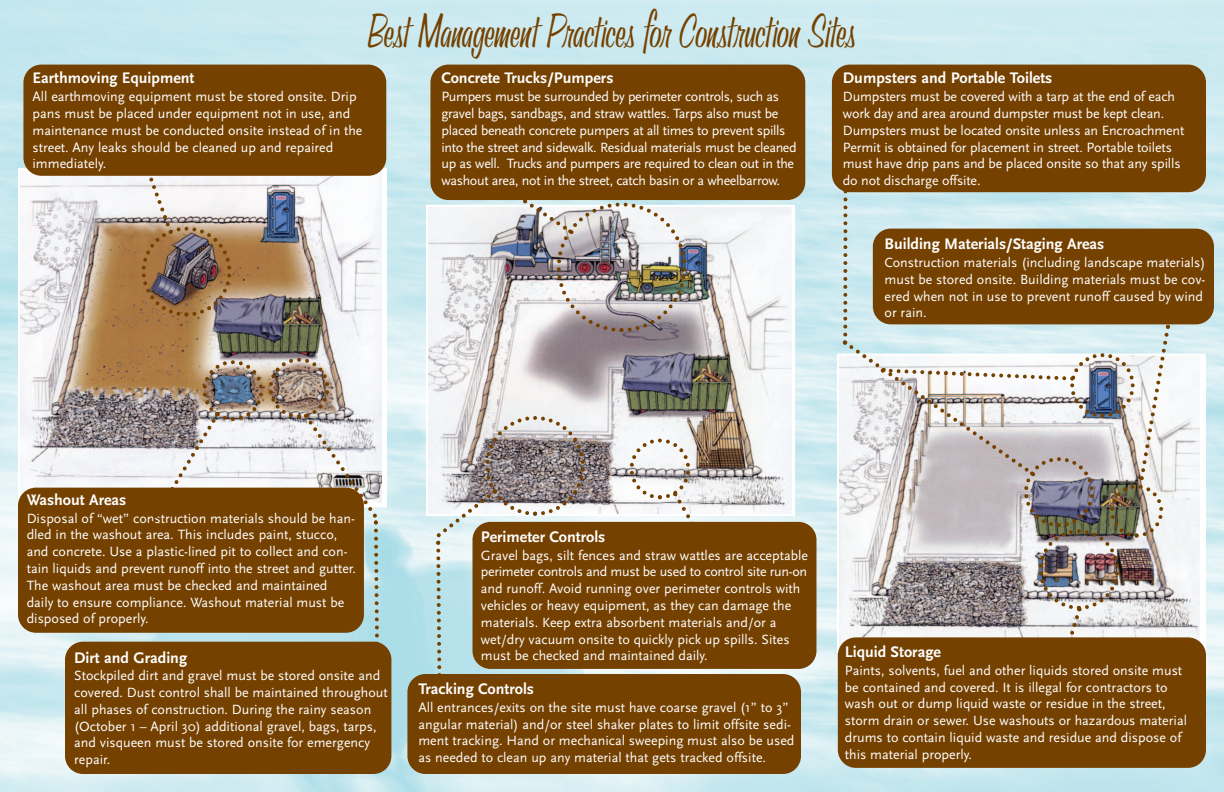
<style>
.page{position:relative;width:1224px;height:792px;background:#fff}
.page>*{position:absolute;margin:0;border:0;box-sizing:border-box;transform-origin:0 0}
.t1{font:48px "Tiki Holiday";letter-spacing:-.005em;color:#754100}
.t2{font:700 16px "Scala Sans";color:#fff}
.t3{font:14px/16.8px "Scala Sans";color:#fff}
.t4{font:14px/16.8px "Scala Sans";letter-spacing:-.025em;color:#fff}
</style>
<div class="page">
<img style="left:0;top:0;width:1224px;height:792px">
<img style="left:21px;top:171px;width:360px;height:324px">
<img style="left:429px;top:208px;width:363px;height:305px">
<div style="left:426px;top:205px;width:369px;height:311px;border:2px solid #fff"></div>
<img style="left:1173px;top:357px;width:27px;height:284px">
<div style="left:18px;top:488px;width:346px;height:145px;background:#754100;border-radius:18px"></div>
<div style="left:65px;top:642px;width:326px;height:132px;background:#754100;border-radius:18px"></div>
<div style="left:430px;top:65px;width:375px;height:135px;background:#754100;border-radius:18px"></div>
<div style="left:832px;top:65px;width:374px;height:127px;background:#754100;border-radius:18px"></div>
<div style="left:873px;top:229px;width:341px;height:95px;background:#754100;border-radius:18px"></div>
<div style="left:838px;top:637px;width:368px;height:131px;background:#754100;border-radius:18px"></div>
<div style="left:472px;top:522px;width:344px;height:147px;background:#754100;border-radius:18px"></div>
<div style="left:407px;top:674px;width:394px;height:100px;background:#754100;border-radius:18px"></div>
<img style="left:138px;top:176px;width:95px;height:143px">
<svg style="left:628px;top:437px;width:72px;height:85px"></svg>
<img style="left:839px;top:188px;width:334px;height:461px">
<img style="left:520px;top:200px;width:168px;height:134px">
<svg style="left:148px;top:356px;width:233px;height:288px"></svg>
<svg style="left:434px;top:414px;width:153px;height:260px"></svg>
<div style="left:23px;top:65px;width:363px;height:111px;background:#754100;border-radius:18px"></div>
<h1 class="t1" style="left:368px;top:15px;width:490px">Best Management Practices for Construction Sites</h1>
<p class="t2" style="left:441px;top:72px;width:174px">Concrete Trucks/Pumpers</p>
<p class="t4" style="left:441px;top:89px;width:357px">Pumpers must be surrounded by perimeter controls, such as gravel bags, sandbags, and straw wattles. Tarps also must be placed beneath concrete pumpers at all times to prevent spills into the street and sidewalk. Residual materials must be cleaned up as well. Trucks and pumpers are required to clean out in the washout area, not in the street, catch basin or a wheelbarrow.</p>
<p class="t2" style="left:843px;top:72px;width:211px">Dumpsters and Portable Toilets</p>
<p class="t3" style="left:843px;top:89px;width:343px">Dumpsters must be covered with a tarp at the end of each work day and area around dumpster must be kept clean.<br>Dumpsters must be located onsite unless an Encroachment Permit is obtained for placement in street. Portable toilets must have drip pans and be placed onsite so that any spills do not discharge offsite.</p>
<p class="t2" style="left:33px;top:72px;width:164px">Earthmoving Equipment</p>
<p class="t3" style="left:33px;top:89px;width:332px">All earthmoving equipment must be stored onsite. Drip pans must be placed under equipment not in use, and maintenance must be conducted onsite instead of in the street. Any leaks should be cleaned up and repaired immediately.</p>
<p class="t2" style="left:885px;top:238px;width:221px">Building Materials/Staging Areas</p>
<p class="t3" style="left:885px;top:255px;width:322px">Construction materials (including landscape materials) must be stored onsite. Building materials must be cov&shy;ered when not in use to prevent runoff caused by wind or rain.</p>
<p class="t2" style="left:27px;top:493px;width:101px">Washout Areas</p>
<p class="t3" style="left:27px;top:511px;width:331px">Disposal of “wet” construction materials should be han&shy;dled in the washout area. This includes paint, stucco, and concrete. Use a plastic-lined pit to collect and con&shy;tain liquids and prevent runoff into the street and gutter.<br>The washout area must be checked and maintained daily to ensure compliance. Washout material must be disposed of properly.</p>
<p class="t2" style="left:74px;top:651px;width:114px">Dirt and Grading</p>
<p class="t3" style="left:74px;top:668px;width:315px">Stockpiled dirt and gravel must be stored onsite and covered. Dust control shall be maintained throughout all phases of construction. During the rainy season (October 1 – April 30) additional gravel, bags, tarps, and visqueen must be stored onsite for emergency repair.</p>
<p class="t2" style="left:481px;top:530px;width:126px">Perimeter Controls</p>
<p class="t3" style="left:481px;top:548px;width:329px">Gravel bags, silt fences and straw wattles are acceptable perimeter controls and must be used to control site run-on and runoff. Avoid running over perimeter controls with vehicles or heavy equipment, as they can damage the materials. Keep extra absorbent materials and/or a wet/dry vacuum onsite to quickly pick up spills. Sites must be checked and maintained daily.</p>
<p class="t2" style="left:418px;top:682px;width:117px">Tracking Controls</p>
<p class="t3" style="left:418px;top:700px;width:378px">All entrances/exits on the site must have coarse gravel (1” to 3” angular material) and/or steel shaker plates to limit offsite sedi&shy;ment tracking. Hand or mechanical sweeping must also be used as needed to clean up any material that gets tracked offsite.</p>
<p class="t2" style="left:845px;top:646px;width:97px">Liquid Storage</p>
<p class="t3" style="left:845px;top:663px;width:344px">Paints, solvents, fuel and other liquids stored onsite must be contained and covered. It is illegal for contractors to wash out or dump liquid waste or residue in the street, storm drain or sewer. Use washouts or hazardous material drums to contain liquid waste and residue and dispose of this material properly.</p>
</div>
